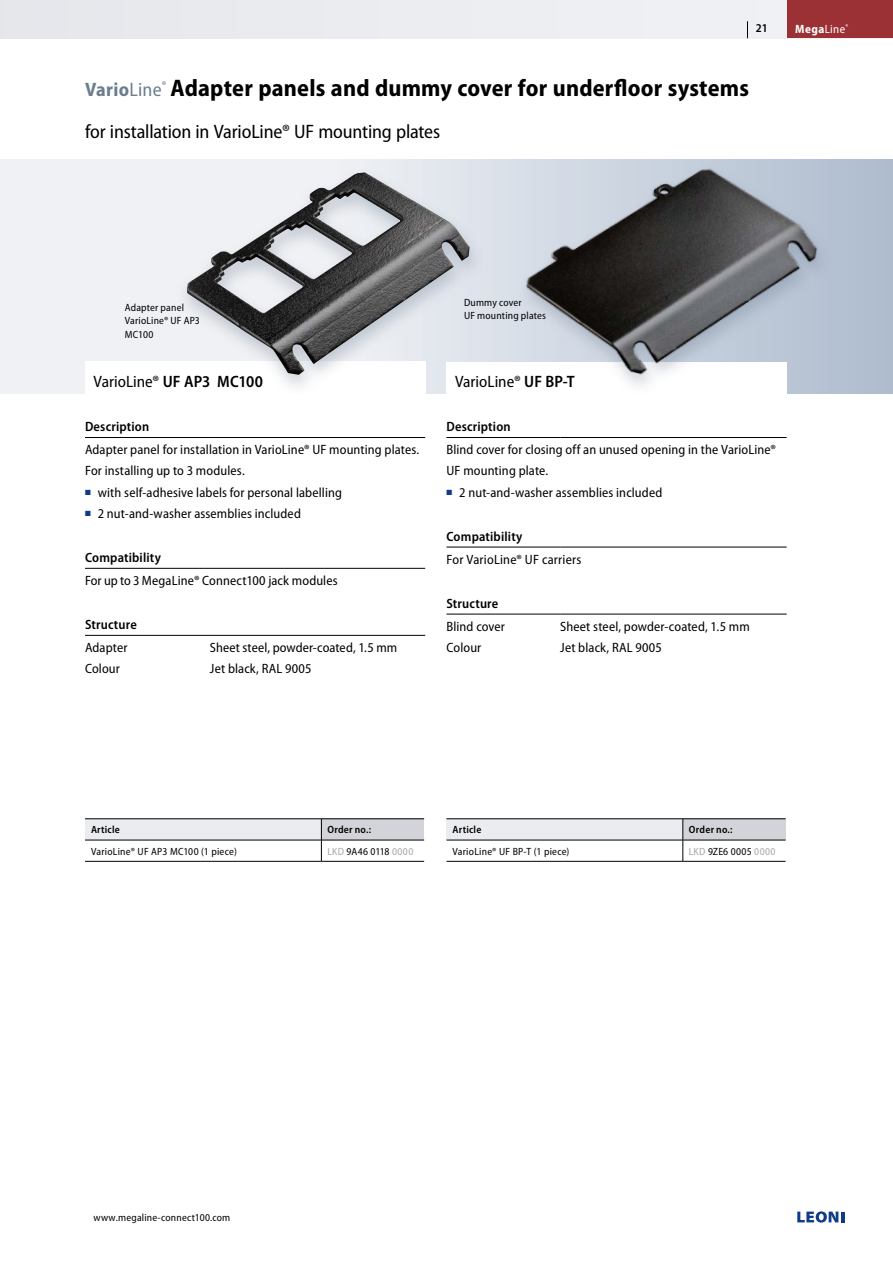
<style>
.page{position:relative;width:893px;height:1263px;background:#fff}
.page>*{position:absolute;margin:0;border:0;box-sizing:border-box;transform-origin:0 0}
.t1{font:700 semi-condensed 24px "Myriad Pro";letter-spacing:.01em;color:#000}
.t2{font:semi-condensed 19.5px "Myriad Pro";letter-spacing:-.01em;color:#000}
.t3{font:semi-condensed 16.5px "Myriad Pro";color:#000}
.t4{font:semi-condensed 13.5px/21.3px "Myriad Pro";letter-spacing:.01em;color:#000}
.t5{font:600 semi-condensed 13.5px "Myriad Pro";letter-spacing:.015em;color:#000}
.t6{font:700 semi-condensed 12px "Myriad Pro";color:#fff}
.t7{font:600 semi-condensed 12px "Myriad Pro";color:#000}
.t8{font:semi-condensed 10.5px/13.5px "Myriad Pro";letter-spacing:.02em;color:#000}
.t9{font:600 semi-condensed 10.5px "Myriad Pro";letter-spacing:.025em;color:#000}
.s1{font-size:19.5px;color:#6c7d90}
.s2{font-weight:400;font-size:19.5px;color:#6c7d90}
.s3{font-weight:400}
.s4{font-weight:600}
.s5{color:#0f3b89}
.s6{color:#a7a7a8}
</style>
<div class="page">
<div style="left:0;top:0;width:893px;height:38px;background:#ebedf0"></div>
<div style="left:787px;top:0;width:106px;height:38px;background:#9b3135"></div>
<svg style="left:0;top:159px;width:893px;height:234px"></svg>
<div style="left:85px;top:361px;width:340px;height:54px;background:#fff"></div>
<hr style="left:85px;top:437px;width:125px;height:1px;background:#000">
<hr style="left:210px;top:437px;width:215px;height:1px;background:#000">
<hr style="left:85px;top:568px;width:125px;height:1px;background:#000">
<hr style="left:210px;top:568px;width:215px;height:1px;background:#000">
<hr style="left:85px;top:635px;width:125px;height:1px;background:#000">
<hr style="left:210px;top:635px;width:215px;height:1px;background:#000">
<hr style="left:85px;top:818px;width:236px;height:1px;background:#000">
<hr style="left:321px;top:818px;width:103px;height:1px;background:#000">
<hr style="left:85px;top:861px;width:236px;height:1px;background:#000">
<hr style="left:321px;top:861px;width:103px;height:1px;background:#000">
<svg style="left:85px;top:819px;width:339px;height:42px"></svg>
<div style="left:446px;top:362px;width:341px;height:53px;background:#fff"></div>
<hr style="left:446px;top:437px;width:114px;height:1px;background:#000">
<hr style="left:560px;top:437px;width:227px;height:1px;background:#000">
<hr style="left:446px;top:547px;width:114px;height:1px;background:#000">
<hr style="left:560px;top:547px;width:227px;height:1px;background:#000">
<hr style="left:446px;top:614px;width:114px;height:1px;background:#000">
<hr style="left:560px;top:614px;width:227px;height:1px;background:#000">
<hr style="left:446px;top:818px;width:237px;height:1px;background:#000">
<hr style="left:683px;top:818px;width:103px;height:1px;background:#000">
<hr style="left:446px;top:861px;width:237px;height:1px;background:#000">
<hr style="left:683px;top:861px;width:103px;height:1px;background:#000">
<svg style="left:446px;top:819px;width:340px;height:42px"></svg>
<div style="left:175px;top:167px;width:310px;height:229px;background:#6c7d90;opacity:.35"></div>
<img style="left:187px;top:172px;width:283px;height:203px">
<div style="left:516px;top:164px;width:316px;height:231px;background:#6c7d90;opacity:.35"></div>
<img style="left:521px;top:162px;width:300px;height:227px">
<svg style="left:797px;top:1211px;width:47px;height:11px"></svg>
<svg style="left:747px;top:21px;width:1px;height:17px"></svg>
<p class="t7" style="left:756px;top:21px;width:13px">21</p>
<h1 class="t1" style="left:85px;top:72px;width:665px"><span class="s1">Vario</span><span class="s2">Line</span><sup>®</sup> Adapter panels and dummy cover for underfloor systems</h1>
<h2 class="t2" style="left:85px;top:120px;width:357px">for installation in VarioLine® UF mounting plates</h2>
<p class="t6" style="left:795px;top:21px;width:55px">Mega<span class="s3">Line</span><sup>®</sup></p>
<p class="t8" style="left:125px;top:300px;width:77px">Adapter panel<br>VarioLine® UF AP3<br>MC100</p>
<p class="t3" style="left:94px;top:371px;width:171px">VarioLine® <span class="s4">UF AP3 MC100</span></p>
<p class="t5" style="left:85px;top:418px;width:66px">Description</p>
<p class="t4" style="left:85px;top:439px;width:336px">Adapter panel for installation in VarioLine® UF mounting plates.<br>For installing up to 3 modules.</p>
<p class="t4" style="left:85px;top:481px;width:258px"><span class="s5">■</span> with self-adhesive labels for personal labelling</p>
<p class="t4" style="left:85px;top:502px;width:217px"><span class="s5">■</span> 2 nut-and-washer assemblies included</p>
<p class="t5" style="left:85px;top:549px;width:78px">Compatibility</p>
<p class="t4" style="left:85px;top:569px;width:254px">For up to 3 MegaLine® Connect100 jack modules</p>
<p class="t5" style="left:85px;top:616px;width:53px">Structure</p>
<p class="t4" style="left:85px;top:636px;width:44px">Adapter<br>Colour</p>
<p class="t4" style="left:210px;top:636px;width:189px">Sheet steel, powder-coated, 1.5 mm<br>Jet black, RAL 9005</p>
<p class="t8" style="left:464px;top:295px;width:84px">Dummy cover<br>UF mounting plates</p>
<p class="t3" style="left:455px;top:371px;width:121px">VarioLine® <span class="s4">UF BP-T</span></p>
<p class="t5" style="left:446px;top:418px;width:66px">Description</p>
<p class="t4" style="left:446px;top:439px;width:331px">Blind cover for closing off an unused opening in the VarioLine®<br>UF mounting plate.</p>
<p class="t4" style="left:446px;top:481px;width:217px"><span class="s5">■</span> 2 nut-and-washer assemblies included</p>
<p class="t5" style="left:446px;top:528px;width:78px">Compatibility</p>
<p class="t4" style="left:446px;top:548px;width:137px">For VarioLine® UF carriers</p>
<p class="t5" style="left:446px;top:595px;width:53px">Structure</p>
<p class="t4" style="left:446px;top:615px;width:60px">Blind cover<br>Colour</p>
<p class="t4" style="left:560px;top:615px;width:191px">Sheet steel, powder-coated, 1.5 mm<br>Jet black, RAL 9005</p>
<p class="t9" style="left:91px;top:822px;width:30px">Article</p>
<p class="t9" style="left:327px;top:822px;width:45px">Order no.:</p>
<p class="t8" style="left:91px;top:844px;width:147px">VarioLine® UF AP3 MC100 (1 piece)</p>
<p class="t8" style="left:327px;top:844px;width:87px"><span class="s6">LKD</span> 9A46 0118 <span class="s6">0000</span></p>
<p class="t9" style="left:452px;top:822px;width:30px">Article</p>
<p class="t9" style="left:689px;top:822px;width:45px">Order no.:</p>
<p class="t8" style="left:452px;top:844px;width:119px">VarioLine® UF BP-T (1 piece)</p>
<p class="t8" style="left:689px;top:844px;width:88px"><span class="s6">LKD</span> 9ZE6 0005 <span class="s6">0000</span></p>
<p class="t8" style="left:93px;top:1211px;width:139px">www.megaline-connect100.com</p>
</div>
